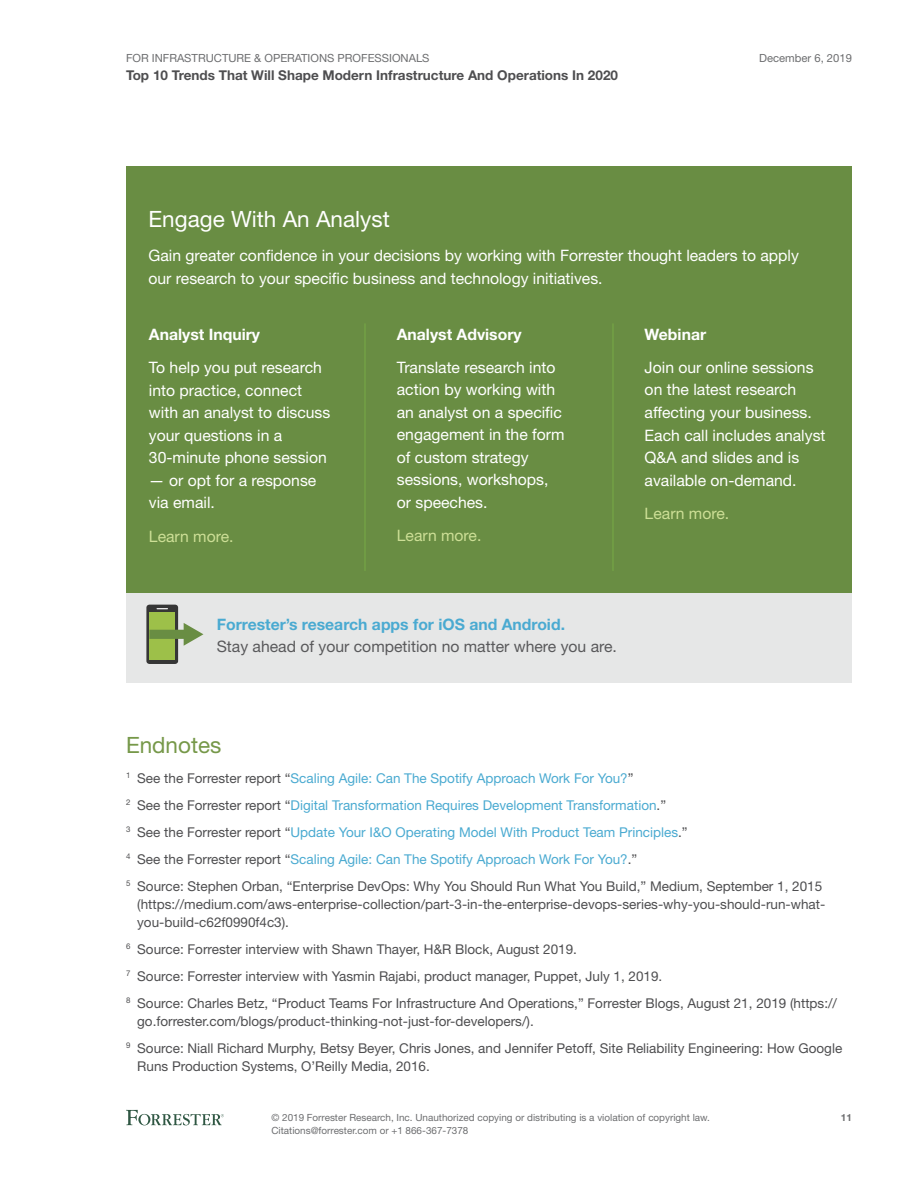
<style>
.page{position:relative;width:918px;height:1188px;background:#fff}
.page>*{position:absolute;margin:0;border:0;box-sizing:border-box;transform-origin:0 0}
.t1{font:22.5px "Helvetica Neue LT Std";color:#fff}
.t2{font:22.5px "Helvetica Neue LT Std";color:#769849}
.t3{font:15.75px/22.5px "Helvetica Neue LT Std";color:#fff}
.t4{font:15.75px "Helvetica Neue LT Std";color:#59595b}
.t5{font:700 15.75px "Helvetica Neue LT Std";color:#4aaad1}
.t6{font:700 15.75px "Helvetica Neue LT Std";color:#fff}
.t7{font:15.75px "Helvetica Neue LT Std";color:#cddf96}
.t8{font:13.5px/27px "Helvetica Neue LT Std";color:#4e4e50}
.t9{font:13.5px/27px "Helvetica Neue LT Std";color:#4aaad1}
.t10{font:700 13.5px "Helvetica Neue LT Std";color:#4e4e50}
.t11{font:11.25px "Helvetica Neue LT Std";color:#6d6e70}
.t12{font:9.9px/12.8px "Helvetica Neue LT Std";color:#6d6e70}
.t13{font:700 9.9px "Helvetica Neue LT Std";color:#6d6e70}
.s1{color:#4e4e50}
</style>
<div class="page">
<svg style="left:126px;top:1110px;width:98px;height:15px"></svg>
<div style="left:126px;top:166px;width:726px;height:427px;background:#698d43"></div>
<hr style="left:364px;top:323px;width:2px;height:248px;background:#73a145">
<hr style="left:612px;top:323px;width:2px;height:248px;background:#73a145">
<div style="left:126px;top:593px;width:726px;height:90px;background:#e6e7e7"></div>
<svg style="left:146px;top:605px;width:32px;height:59px"></svg>
<div style="left:149px;top:612px;width:26px;height:48px;background:#9dc049"></div>
<div style="left:149px;top:630px;width:38px;height:9px;background:#698d43"></div>
<svg style="left:184px;top:623px;width:19px;height:23px"></svg>
<p class="t11" style="left:126px;top:51px;width:305px">For Infrastructure &amp; Operations Professionals</p>
<p class="t10" style="left:126px;top:67px;width:494px">Top 10 Trends That Will Shape Modern Infrastructure And Operations In 2020</p>
<p class="t11" style="left:759px;top:51px;width:94px">December 6, 2019</p>
<h1 class="t1" style="left:148px;top:206px;width:243px">Engage With An Analyst</h1>
<p class="t3" style="left:148px;top:244px;width:652px">Gain greater confidence in your decisions by working with Forrester thought leaders to apply our research to your specific business and technology initiatives.</p>
<p class="t6" style="left:149px;top:324px;width:113px">Analyst Inquiry</p>
<p class="t3" style="left:149px;top:356px;width:183px">To help you put research into practice, connect with an analyst to discuss your questions in a<br>30-minute phone session</p>
<p class="t3" style="left:149px;top:469px;width:169px">— or opt for a response via email.</p>
<p class="t7" style="left:149px;top:527px;width:86px">Learn more.</p>
<p class="t6" style="left:397px;top:324px;width:126px">Analyst Advisory</p>
<p class="t3" style="left:397px;top:356px;width:169px">Translate research into action by working with an analyst on a specific engagement in the form of custom strategy sessions, workshops, or speeches.</p>
<p class="t7" style="left:397px;top:526px;width:86px">Learn more.</p>
<p class="t6" style="left:645px;top:324px;width:63px">Webinar</p>
<p class="t3" style="left:645px;top:356px;width:182px">Join our online sessions on the latest research affecting your business.<br>Each call includes analyst<br>Q&amp;A and slides and is available on-demand.</p>
<p class="t7" style="left:645px;top:504px;width:86px">Learn more.</p>
<p class="t5" style="left:217px;top:615px;width:350px">Forrester’s research apps for iOS and Android.</p>
<p class="t4" style="left:217px;top:637px;width:402px">Stay ahead of your competition no matter where you are.</p>
<h1 class="t2" style="left:126px;top:732px;width:97px">Endnotes</h1>
<p class="t9" style="left:126px;top:764px;width:698px"><sup>1</sup> <span class="s1">See the Forrester report “</span>Scaling Agile: Can The Spotify Approach Work For You?<span class="s1">”<br></span><sup>2</sup> <span class="s1">See the Forrester report “</span>Digital Transformation Requires Development Transformation<span class="s1">.”<br></span><sup>3</sup> <span class="s1">See the Forrester report “</span>Update Your I &amp;O Operating Model With Product Team Principles<span class="s1">.”<br></span><sup>4</sup> <span class="s1">See the Forrester report “</span>Scaling Agile: Can The Spotify Approach Work For You?<span class="s1">.”<br></span><sup>5</sup> <span class="s1">Source: Stephen Orban, “Enterprise DevOps: Why You Should Run What You Build,” Medium, September 1, 2015</span></p>
<p class="t8" style="left:137px;top:895px;width:690px;line-height:18px">(https://medium.com/aws-enterprise-collection/part-3-in-the-enterprise-devops-series-why-you-should-run-what&shy;you-build-c62f0990f4c3).</p>
<p class="t8" style="left:126px;top:935px;width:713px"><sup>6</sup> Source: Forrester interview with Shawn Thayer, H&amp;R Block, August 2019.<br><sup>7</sup> Source: Forrester interview with Yasmin Rajabi, product manager, Puppet, July 1, 2019.<br><sup>8</sup> Source: Charles Betz, “Product Teams For I nfrastructure And Operations,” Forrester Blogs, August 21, 2019 (https://</p>
<p class="t8" style="left:126px;top:1007px;width:718px;text-indent:11px">go.forrester.com/blogs/product-thinking-not-just-for-developers/).<br><sup>9</sup> Source: Niall Richard Murphy, Betsy Beyer, Chris Jones, and Jennifer Petoff, Site Reliability Engineering: How Google</p>
<p class="t8" style="left:137px;top:1052px;width:294px">Runs Production Systems, O’Reilly Media, 2016.</p>
<p class="t12" style="left:272px;top:1111px;width:440px">© 2019 Forrester Research, Inc. Unauthorized copying or distributing is a violation of copyright law.<br>Citations@forrester.com or +1 866-367-7378</p>
<p class="t13" style="left:841px;top:1112px;width:13px">11</p>
</div>
